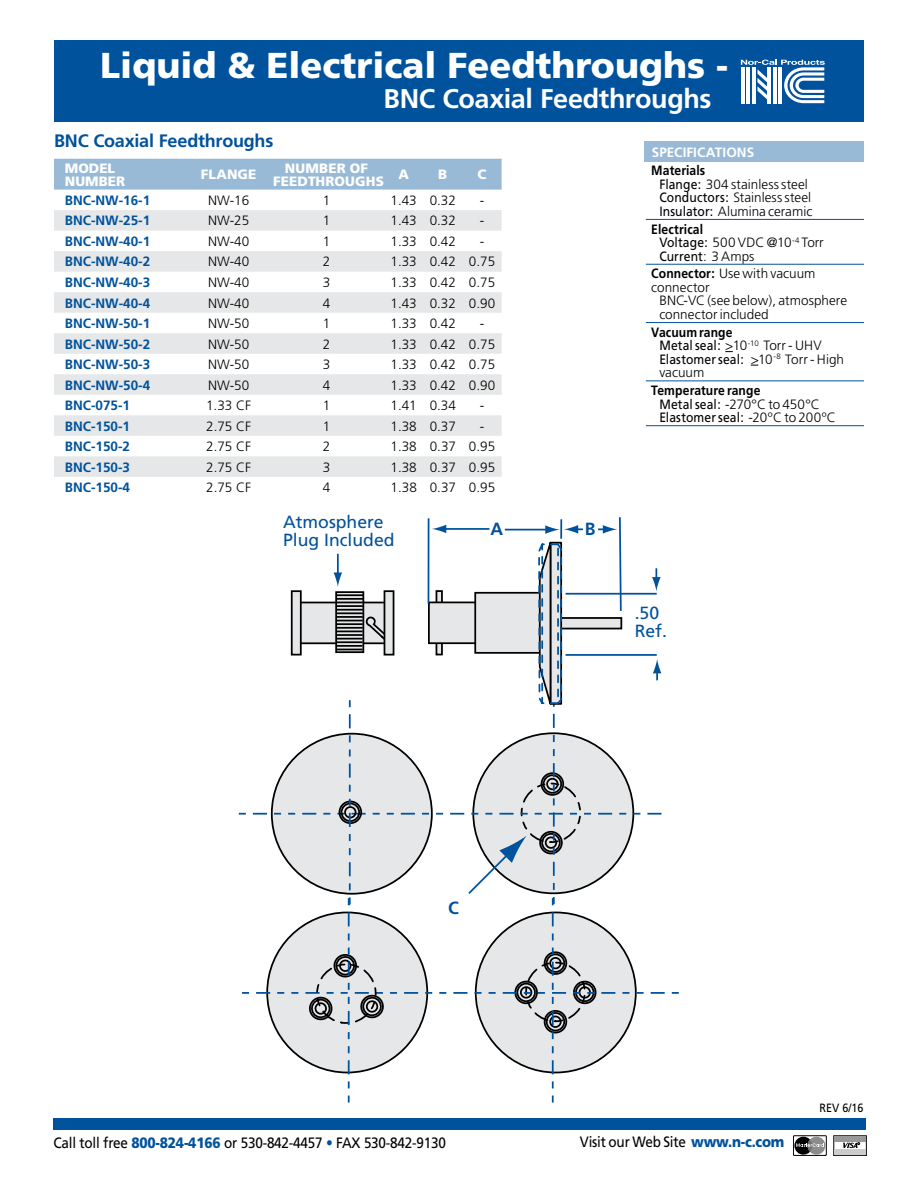
<style>
.page{position:relative;width:918px;height:1188px;background:#fff}
.page>*{position:absolute;margin:0;border:0;box-sizing:border-box;transform-origin:0 0}
.t1{font:900 36px "Frutiger";color:#fff}
.t2{font:700 27px "Frutiger";letter-spacing:-.015em;color:#fff}
.t3{font:700 18px "Frutiger";letter-spacing:-.01em;color:#00529c}
.t4{font:17.55px/17.5px "Frutiger";color:#00529c}
.t5{font:700 17.55px "Frutiger";color:#00529c}
.t6{font:15px "Frutiger";letter-spacing:-.015em;color:#000;scale:.9 1}
.t7{font:300 13.5px/13.5px "Frutiger";color:#000}
.t8{font:700 13.5px "Frutiger";color:#00529c}
.t9{font:900 13.5px/13.5px "Frutiger";letter-spacing:.01em;color:#fff}
.t10{font:700 13.5px "Frutiger";letter-spacing:.005em;color:#fff}
.t11{font:12px "Frutiger";color:#000;scale:.9 1}
.s1{font-weight:700}
.s2{font-weight:400}
.s3{font-weight:900;color:#00529c}
.s4{color:#00529c}
</style>
<div class="page">
<div style="left:54px;top:40px;width:810px;height:82px;background:#00529c"></div>
<svg style="left:741px;top:60px;width:84px;height:43px"></svg>
<div style="left:53px;top:1118px;width:813px;height:12px;background:#00529c"></div>
<svg style="left:793px;top:1136px;width:34px;height:20px"></svg>
<div style="left:834px;top:1136px;width:33px;height:20px;border:1px solid #000"></div>
<div style="left:834px;top:1136px;width:32px;height:6px;background:#999"></div>
<div style="left:834px;top:1149px;width:32px;height:6px;background:#ccc"></div>
<svg style="left:843px;top:1142px;width:17px;height:6px"></svg>
<div style="left:54px;top:159px;width:448px;height:31px;background:#99bad7"></div>
<svg style="left:54px;top:210px;width:448px;height:267px;fill:#e8e9ea"></svg>
<svg style="left:239px;top:517px;width:440px;height:586px"></svg>
<div style="left:384px;top:590px;width:10px;height:66px;background:#e6e7e8;border:2px solid #000"></div>
<div style="left:644px;top:142px;width:220px;height:20px;background:#99bad7"></div>
<hr style="left:646px;top:219px;width:218px;height:1px;background:#00529c">
<hr style="left:646px;top:264px;width:218px;height:1px;background:#00529c">
<hr style="left:646px;top:322px;width:218px;height:1px;background:#00529c">
<hr style="left:646px;top:381px;width:218px;height:1px;background:#00529c">
<hr style="left:646px;top:425px;width:218px;height:1px;background:#00529c">
<h1 class="t1" style="left:100px;top:44px;width:629px">Liquid &amp; Electrical Feedthroughs -</h1>
<h2 class="t2" style="left:383px;top:83px;width:330px">BNC Coaxial Feedthroughs</h2>
<h3 class="t3" style="left:54px;top:130px;width:221px">BNC Coaxial Feedthroughs</h3>
<p class="t9" style="left:65px;top:161px;width:62px">Model<br>Number</p>
<p class="t9" style="left:201px;top:168px;width:56px">Flange</p>
<p class="t9" style="left:273px;top:161px;width:112px;text-align:center">Number of<br>Fee dthroughs</p>
<p class="t9" style="left:398px;top:168px;width:12px">A</p>
<p class="t9" style="left:438px;top:168px;width:9px">B</p>
<p class="t9" style="left:478px;top:168px;width:11px">C</p>
<p class="t8" style="left:65px;top:192px;width:87px">BNC-NW-16-1</p>
<p class="t7" style="left:208px;top:194px;width:43px">NW-16</p>
<p class="t7" style="left:323px;top:194px;width:9px">1</p>
<p class="t7" style="left:391px;top:194px;width:67px">1.43 0.32</p>
<p class="t7" style="left:480px;top:194px;width:6px">-</p>
<p class="t8" style="left:65px;top:213px;width:87px">BNC-NW-25-1</p>
<p class="t7" style="left:208px;top:214px;width:43px">NW-25</p>
<p class="t7" style="left:323px;top:214px;width:9px">1</p>
<p class="t7" style="left:391px;top:214px;width:67px">1.43 0.32</p>
<p class="t7" style="left:480px;top:214px;width:6px">-</p>
<p class="t8" style="left:65px;top:233px;width:87px">BNC-NW-40-1</p>
<p class="t7" style="left:208px;top:235px;width:43px">NW-40</p>
<p class="t7" style="left:323px;top:235px;width:9px">1</p>
<p class="t7" style="left:391px;top:235px;width:67px">1.33 0.42</p>
<p class="t7" style="left:480px;top:235px;width:6px">-</p>
<p class="t8" style="left:65px;top:254px;width:87px">BNC-NW-40-2</p>
<p class="t7" style="left:208px;top:255px;width:43px">NW-40</p>
<p class="t7" style="left:323px;top:255px;width:9px">2</p>
<p class="t7" style="left:391px;top:255px;width:106px">1.33 0.42 0.75</p>
<p class="t8" style="left:65px;top:274px;width:87px">BNC-NW-40-3</p>
<p class="t7" style="left:208px;top:276px;width:43px">NW-40</p>
<p class="t7" style="left:323px;top:276px;width:9px">3</p>
<p class="t7" style="left:391px;top:276px;width:106px">1.33 0.42 0.75</p>
<p class="t8" style="left:65px;top:295px;width:87px">BNC-NW-40-4</p>
<p class="t7" style="left:208px;top:296px;width:43px">NW-40</p>
<p class="t7" style="left:323px;top:296px;width:9px">4</p>
<p class="t7" style="left:391px;top:296px;width:106px">1.43 0.32 0.90</p>
<p class="t8" style="left:65px;top:315px;width:87px">BNC-NW-50-1</p>
<p class="t7" style="left:208px;top:317px;width:43px">NW-50</p>
<p class="t7" style="left:323px;top:317px;width:9px">1</p>
<p class="t7" style="left:391px;top:317px;width:67px">1.33 0.42</p>
<p class="t7" style="left:480px;top:317px;width:6px">-</p>
<p class="t8" style="left:65px;top:336px;width:87px">BNC-NW-50-2</p>
<p class="t7" style="left:208px;top:337px;width:43px">NW-50</p>
<p class="t7" style="left:323px;top:337px;width:9px">2</p>
<p class="t7" style="left:391px;top:337px;width:106px">1.33 0.42 0.75</p>
<p class="t8" style="left:65px;top:356px;width:87px">BNC-NW-50-3</p>
<p class="t7" style="left:208px;top:358px;width:43px">NW-50</p>
<p class="t7" style="left:323px;top:358px;width:9px">3</p>
<p class="t7" style="left:391px;top:358px;width:106px">1.33 0.42 0.75</p>
<p class="t8" style="left:65px;top:377px;width:87px">BNC-NW-50-4</p>
<p class="t7" style="left:208px;top:378px;width:43px">NW-50</p>
<p class="t7" style="left:323px;top:378px;width:9px">4</p>
<p class="t7" style="left:391px;top:378px;width:106px">1.33 0.42 0.90</p>
<p class="t8" style="left:65px;top:397px;width:67px">BNC-075-1</p>
<p class="t7" style="left:206px;top:399px;width:47px">1.33 CF</p>
<p class="t7" style="left:323px;top:399px;width:9px">1</p>
<p class="t7" style="left:391px;top:399px;width:67px">1.41 0.34</p>
<p class="t7" style="left:480px;top:399px;width:6px">-</p>
<p class="t8" style="left:65px;top:418px;width:67px">BNC-150-1</p>
<p class="t7" style="left:206px;top:419px;width:47px">2.75 CF</p>
<p class="t7" style="left:323px;top:419px;width:9px">1</p>
<p class="t7" style="left:391px;top:419px;width:67px">1.38 0.37</p>
<p class="t7" style="left:480px;top:419px;width:6px">-</p>
<p class="t8" style="left:65px;top:439px;width:67px">BNC-150-2</p>
<p class="t7" style="left:206px;top:440px;width:47px">2.75 CF</p>
<p class="t7" style="left:323px;top:440px;width:9px">2</p>
<p class="t7" style="left:391px;top:440px;width:106px">1.38 0.37 0.95</p>
<p class="t8" style="left:65px;top:459px;width:67px">BNC-150-3</p>
<p class="t7" style="left:206px;top:460px;width:47px">2.75 CF</p>
<p class="t7" style="left:323px;top:460px;width:9px">3</p>
<p class="t7" style="left:391px;top:460px;width:106px">1.38 0.37 0.95</p>
<p class="t8" style="left:65px;top:480px;width:67px">BNC-150-4</p>
<p class="t7" style="left:206px;top:481px;width:47px">2.75 CF</p>
<p class="t7" style="left:323px;top:481px;width:9px">4</p>
<p class="t7" style="left:391px;top:481px;width:106px">1.38 0.37 0.95</p>
<p class="t5" style="left:491px;top:519px;width:14px">A</p>
<p class="t5" style="left:585px;top:519px;width:12px">B</p>
<p class="t10" style="left:652px;top:144px;width:104px">SPECIFICATIONS</p>
<p class="t7" style="left:659px;top:164px;width:155px;text-indent:-8px"><span class="s1">Materials<br></span><span class="s2">Flange:</span> 304 stainless steel<br><span class="s2">Conductors:</span> Stainless steel<br><span class="s2">Insulator:</span> Alumina ceramic</p>
<p class="t7" style="left:659px;top:222px;width:166px;text-indent:-8px"><span class="s1">Electrical<br></span><span class="s2">Voltage:</span> 500 VDC @10<sup>-4</sup> Torr<br><span class="s2">Current</span>: 3 Amps</p>
<p class="t7" style="left:651px;top:267px;width:166px"><span class="s1">Connector:</span> Use with vacuum</p>
<p class="t7" style="left:651px;top:281px;width:60px">connector</p>
<p class="t7" style="left:659px;top:294px;width:189px">BNC-VC (see below), atmosphere</p>
<p class="t7" style="left:659px;top:308px;width:111px">connector included</p>
<p class="t7" style="left:659px;top:326px;width:186px;text-indent:-8px"><span class="s1">Vacuum range<br></span><span class="s2">Metal seal:</span> &gt;10<sup>-10</sup> Torr - UHV<br><span class="s2">Elastomer seal:</span> &gt;10<sup>-8</sup> Torr - High vacuum</p>
<p class="t7" style="left:659px;top:384px;width:178px;text-indent:-8px"><span class="s1">Temperature range<br></span><span class="s2">Metal seal:</span> -270°C to 450°C<br><span class="s2">Elastomer seal:</span> -20ºC to 200ºC</p>
<p class="t4" style="left:283px;top:513px;width:113px">Atmosphere<br>Plug Included</p>
<p class="t4" style="left:635px;top:605px;width:34px">.50<br>Ref.</p>
<p class="t5" style="left:448px;top:898px;width:12px">C</p>
<p class="t6" style="left:53px;top:1134px;width:438px">Call toll free <span class="s3">800-824-4166</span> or 530-842-4457 <span class="s4">•</span> FAX 530-842-9130</p>
<p class="t6" style="left:580px;top:1133px;width:229px">Visit our Web Site <span class="s3">www.n-c.com</span></p>
<p class="t11" style="left:820px;top:1101px;width:50px">REV 6/16</p>
</div>
